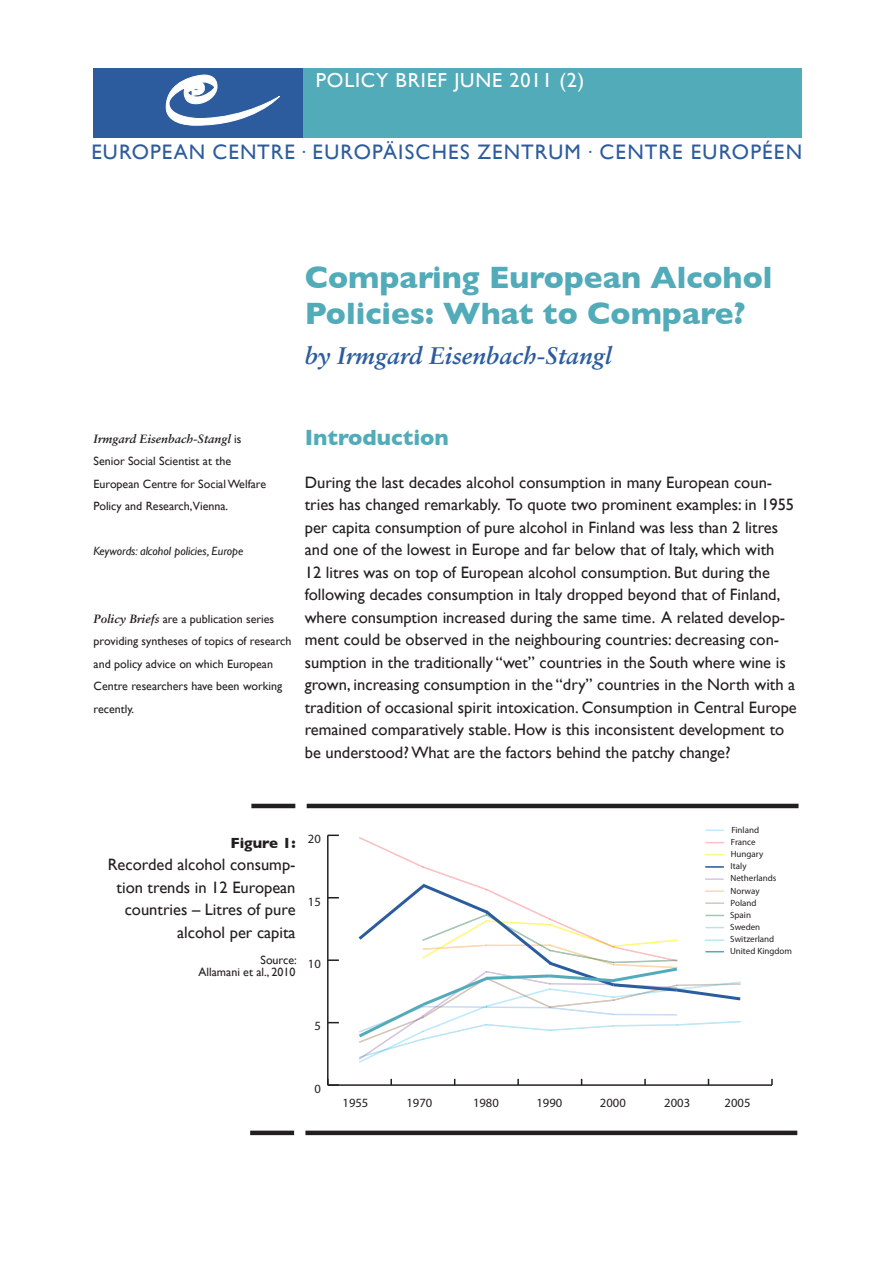
<style>
.page{position:relative;width:893px;height:1263px;background:#fff}
.page>*{position:absolute;margin:0;border:0;box-sizing:border-box;transform-origin:0 0}
.t1{font:700 31.5px/36px "Gill Sans";color:#52abb8}
.t2{font:italic 700 24px "Sabon";color:#2c5c9e}
.t3{font:700 22.5px "Gill Sans";color:#52abb8}
.t4{font:21px "Gill Sans";letter-spacing:.05em;color:#2c5c9e}
.t5{font:20.25px "Gill Sans";letter-spacing:.04em;color:#fff}
.t6{font:16.5px/22.5px "Gill Sans";color:#231f20}
.t7{font:700 15px "Gill Sans";color:#231f20}
.t8{font:12.6px "Myriad Pro";color:#231f20}
.t9{font:12px/22.5px "Gill Sans";color:#231f20}
.t10{font:italic 12px "Gill Sans";color:#231f20}
.t11{font:italic 700 12px "Sabon";color:#231f20}
.t12{font:9px/12px "Myriad Pro";color:#231f20}
.t13{font:9px "Gill Sans";color:#2c5c9e}
.s1{font-family:"Gill Sans";font-weight:400;font-style:normal}
.s2{font-family:"Sabon";font-weight:700;font-style:italic}
</style>
<div class="page">
<div style="left:94px;top:68px;width:209px;height:69px;background:#2c5c9e"></div>
<div style="left:303px;top:68px;width:499px;height:69px;background:#52abb8"></div>
<svg style="left:166px;top:75px;width:114px;height:51px"></svg>
<hr style="left:251px;top:804px;width:44px;height:4px;background:#231f20">
<hr style="left:307px;top:804px;width:491px;height:4px;background:#231f20">
<hr style="left:328px;top:1084px;width:444px;height:2px;background:#231f20">
<svg style="left:644px;top:1079px;width:2px;height:6px"></svg>
<svg style="left:771px;top:1079px;width:2px;height:6px"></svg>
<hr style="left:327px;top:835px;width:2px;height:250px;background:#231f20">
<svg style="left:327px;top:1079px;width:12px;height:7px"></svg>
<svg style="left:328px;top:959px;width:11px;height:2px"></svg>
<svg style="left:328px;top:834px;width:11px;height:2px"></svg>
<svg style="left:705px;top:829px;width:19px;height:2px"></svg>
<svg style="left:358px;top:837px;width:383px;height:226px"></svg>
<div style="left:250px;top:1130px;width:44px;height:5px;background:#231f20"></div>
<div style="left:305px;top:1130px;width:492px;height:5px;background:#231f20"></div>
<p class="t5" style="left:316px;top:69px;width:270px">POLICY BRIEF JUNE 2011 (2)</p>
<p class="t4" style="left:91px;top:140px;width:205px">EUROPEAN CENTRE</p>
<p class="t13" style="left:302px;top:147px;width:5px">!</p>
<p class="t4" style="left:313px;top:140px;width:270px">EUROPÄISCHES ZENTRUM</p>
<p class="t13" style="left:589px;top:147px;width:5px">!</p>
<p class="t4" style="left:599px;top:140px;width:204px">CENTRE EUROPÉEN</p>
<h1 class="t1" style="left:305px;top:259px;width:469px">Comparing European Alcohol<br>Policies: What to Compare?</h1>
<h2 class="t2" style="left:305px;top:341px;width:309px">by Irmgard Eisenbach-Stangl</h2>
<p class="t11" style="left:94px;top:431px;width:149px">Irmgard Eisenbach-Stangl <span class="s1">is</span></p>
<p class="t9" style="left:94px;top:450px;width:174px">Senior Social Scientist at the<br>European Centre for Social Welfare<br>Policy and Research,Vienna.</p>
<p class="t10" style="left:94px;top:544px;width:151px">Keywords: alcohol policies, Europe</p>
<p class="t9" style="left:94px;top:607px;width:199px"><span class="s2">Policy Briefs</span> are a publication series providing syntheses of topics of research and policy advice on which European Centre researchers have been working recently.</p>
<h3 class="t3" style="left:305px;top:424px;width:146px">Introduction</h3>
<p class="t6" style="left:305px;top:471px;width:494px">During the last decades alcohol consumption in many European coun&shy;tries has changed remarkably. To quote two prominent examples: in 1955 per capita consumption of pure alcohol in Finland was less than 2 litres and one of the lowest in Europe and far below that of Italy, which with<br>12 litres was on top of European alcohol consumption. But during the following decades consumption in Italy dropped beyond that of Finland, where consumption increased during the same time. A related develop&shy;ment could be observed in the neighbouring countries: decreasing con&shy;sumption in the traditionally “wet” countries in the South where wine is grown, increasing consumption in the “dry” countries in the North with a tradition of occasional spirit intoxication. Consumption in Central Europe remained comparatively stable. How is this inconsistent development to be understood? What are the factors behind the patchy change?</p>
<p class="t7" style="left:230px;top:834px;width:67px">Figure 1:</p>
<p class="t6" style="left:108px;top:853px;width:189px;text-align:right">Recorded alcohol consump&shy;tion trends in 12 European countries – Litres of pure alcohol per capita</p>
<p class="t9" style="left:199px;top:953px;width:100px;line-height:12px;text-align:right">Source:<br>Allamani et al., 2010</p>
<p class="t8" style="left:308px;top:831px;width:14px">20</p>
<p class="t12" style="left:730px;top:824px;width:47px">Finland<br>France<br>Hungary<br>Italy<br>Netherlands</p>
<p class="t12" style="left:730px;top:885px;width:63px">Norway<br>Poland<br>Spain<br>Sweden<br>Switzerland<br>United Kingdom</p>
<p class="t8" style="left:308px;top:893px;width:14px">15</p>
<p class="t8" style="left:308px;top:956px;width:14px">10</p>
<p class="t8" style="left:314px;top:1018px;width:8px">5</p>
<p class="t8" style="left:314px;top:1081px;width:8px">0</p>
<p class="t8" style="left:343px;top:1095px;width:27px">1955</p>
<p class="t8" style="left:406px;top:1095px;width:27px">1970</p>
<p class="t8" style="left:473px;top:1095px;width:27px">1980</p>
<p class="t8" style="left:536px;top:1095px;width:27px">1990</p>
<p class="t8" style="left:600px;top:1095px;width:27px">2000</p>
<p class="t8" style="left:664px;top:1095px;width:27px">2003</p>
<p class="t8" style="left:725px;top:1095px;width:27px">2005</p>
</div>
